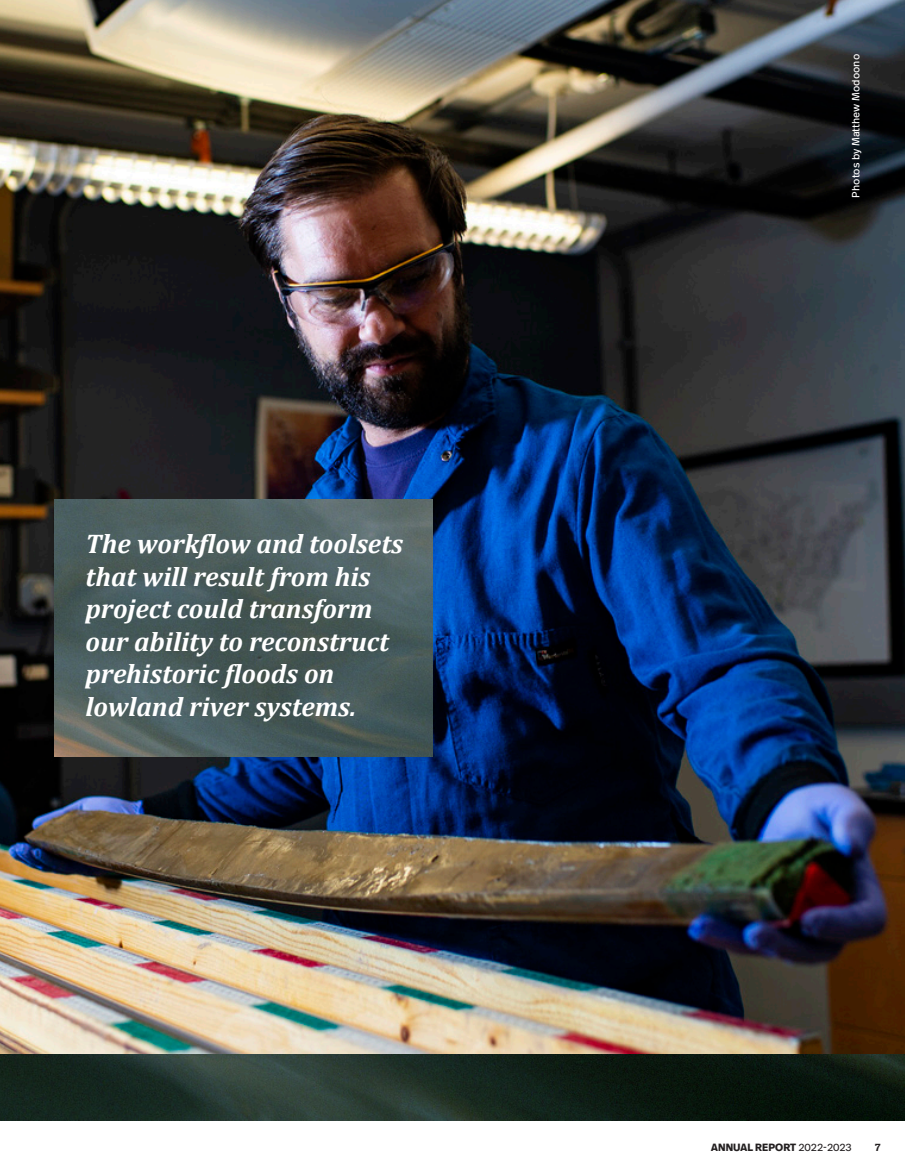
<style>
.page{position:relative;width:905px;height:1175px;background:#fff}
.page>*{position:absolute;margin:0;border:0;box-sizing:border-box;transform-origin:0 0}
.t1{font:italic 700 27px/32.4px "Cambria";color:#fff}
.t2{font:10.5px "Real Text Pro";color:#fff}
.t3{font:700 10.5px "Real Head Pro";letter-spacing:.01em;color:#231f20}
.t4{font:600 10.5px "Real Head Pro";color:#231f20}
.s1{font-weight:400}
</style>
<div class="page">
<img style="left:0;top:1053px;width:904px;height:67px">
<img style="left:0;top:0;width:904px;height:1053px">
<img style="left:54px;top:500px;width:378px;height:256px">
<p class="t1" style="left:85px;top:527px;width:319px">The workflow and toolsets that will result from his project could transform our ability to reconstruct prehistoric floods on lowland river systems.</p>
<p class="t2" style="left:848px;top:198px;width:145px;rotate:-90deg">Photos by Matthew Modoono</p>
<p class="t3" style="left:711px;top:1139px;width:142px">ANNUAL REPORT <span class="s1">2022-2023</span></p>
<p class="t4" style="left:875px;top:1140px;width:7px">7</p>
</div>
